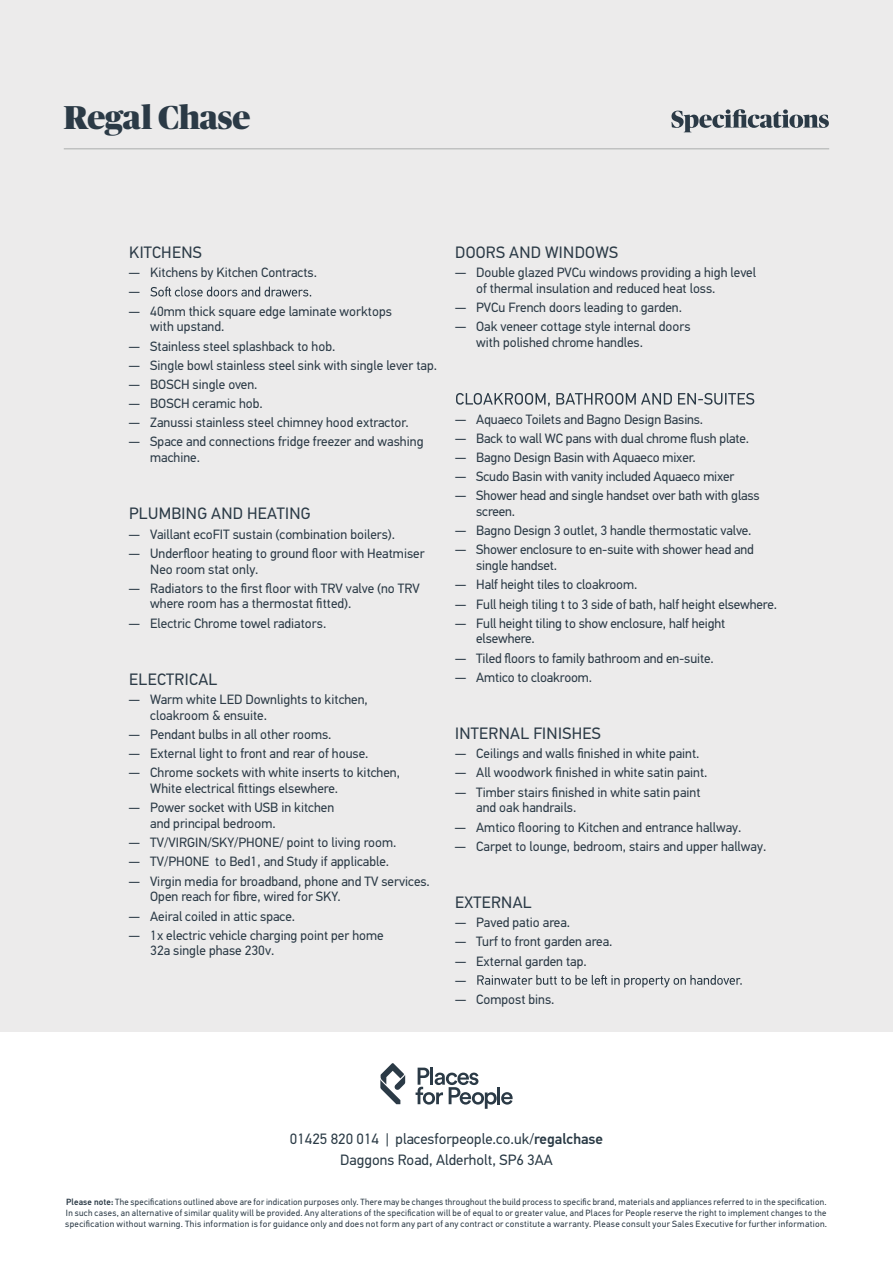
<style>
.page{position:relative;width:893px;height:1263px;background:#fff}
.page>*{position:absolute;margin:0;border:0;box-sizing:border-box;transform-origin:0 0}
.t1{font:900 33px "Publico Banner";color:#2b3a46}
.t2{font:16.5px "PF Din Text Std";letter-spacing:.02em;color:#2b3a46}
.t3{font:15px/21px "PF Din Text Std";color:#2a3a45;text-align:center}
.t4{font:13.5px/15.8px "PF Din Text Std";color:#2b3a46}
.t5{font:9px/10.8px "PF Din Text Std";letter-spacing:.035em;color:#2b3a46;text-align:justify}
.s1{font-weight:500}
</style>
<div class="page">
<div style="left:0;top:0;width:893px;height:1031px;background:#ecebeb"></div>
<svg style="left:671px;top:109px;width:158px;height:23px"></svg>
<hr style="left:64px;top:148px;width:765px;height:1px;background:#aaadac">
<svg style="left:416px;top:1067px;width:97px;height:42px"></svg>
<svg style="left:380px;top:1063px;width:25px;height:41px"></svg>
<svg style="left:150px;top:287px;width:161px;height:9px"></svg>
<svg style="left:456px;top:393px;width:298px;height:13px"></svg>
<svg style="left:477px;top:975px;width:265px;height:12px"></svg>
<h1 class="t1" style="left:64px;top:93px;width:188px">Regal Chase</h1>
<p class="t2" style="left:129px;top:243px;width:74px">KITCHENS</p>
<p class="t4" style="left:129px;top:263px;width:189px;line-height:19.2px">— Kitchens by Kitchen Contracts. —</p>
<p class="t4" style="left:150px;top:303px;width:243px;text-indent:-21px">— 40mm thick square edge laminate worktops with upstand.</p>
<p class="t4" style="left:129px;top:338px;width:208px">— Stainless steel splashback to hob.</p>
<p class="t4" style="left:129px;top:357px;width:310px">— Single bowl stainless steel sink with single lever tap.</p>
<p class="t4" style="left:129px;top:376px;width:130px">— BOSCH single oven.</p>
<p class="t4" style="left:129px;top:395px;width:135px">— BOSCH ceramic hob.</p>
<p class="t4" style="left:129px;top:415px;width:281px">— Zanussi stainless steel chimney hood extractor.</p>
<p class="t4" style="left:150px;top:434px;width:275px;text-indent:-21px">— Space and connections fridge freezer and washing machine.</p>
<p class="t2" style="left:129px;top:504px;width:183px">PLUMBING AND HEATING</p>
<p class="t4" style="left:129px;top:526px;width:268px">— Vaillant ecoFIT sustain (combination boilers).</p>
<p class="t4" style="left:150px;top:545px;width:276px;text-indent:-21px">— Underfloor heating to ground floor with Heatmiser<br>Neo room stat only.</p>
<p class="t4" style="left:150px;top:580px;width:271px;text-indent:-21px">— Radiators to the first floor with TRV valve (no TRV where room has a thermostat fitted).</p>
<p class="t4" style="left:129px;top:615px;width:199px">— Electric Chrome towel radiators.</p>
<p class="t2" style="left:129px;top:670px;width:90px">ELECTRICAL</p>
<p class="t4" style="left:150px;top:692px;width:219px;text-indent:-21px">— Warm white LED Downlights to kitchen, cloakroom &amp; ensuite.</p>
<p class="t4" style="left:129px;top:727px;width:204px">— Pendant bulbs in all other rooms.</p>
<p class="t4" style="left:129px;top:746px;width:241px">— External light to front and rear of house.</p>
<p class="t4" style="left:150px;top:765px;width:251px;text-indent:-21px">— Chrome sockets with white inserts to kitchen,<br>White electrical fittings elsewhere.</p>
<p class="t4" style="left:150px;top:800px;width:185px;text-indent:-21px">— Power socket with USB in kitchen and principal bedroom.</p>
<p class="t4" style="left:129px;top:835px;width:269px">— TV/VIRGIN/SKY/PHONE/ point to living room.</p>
<p class="t4" style="left:129px;top:854px;width:262px">— TV/PHONE to Bed1, and Study if applicable.</p>
<p class="t4" style="left:150px;top:873px;width:281px;text-indent:-21px">— Virgin media for broadband, phone and TV services.<br>Open reach for fibre, wired for SKY.</p>
<p class="t4" style="left:129px;top:908px;width:168px">— Aeiral coiled in attic space.</p>
<p class="t4" style="left:150px;top:927px;width:235px;text-indent:-21px">— 1x electric vehicle charging point per home<br>32a single phase 230v.</p>
<p class="t2" style="left:455px;top:243px;width:165px">DOORS AND WINDOWS</p>
<p class="t4" style="left:476px;top:265px;width:281px;text-indent:-21px">— Double glazed PVCu windows providing a high level of thermal insulation and reduced heat loss.</p>
<p class="t4" style="left:455px;top:300px;width:228px">— PVCu French doors leading to garden.</p>
<p class="t4" style="left:476px;top:319px;width:216px;text-indent:-21px">— Oak veneer cottage style internal doors with polished chrome handles.</p>
<p class="t4" style="left:455px;top:411px;width:250px">— Aquaeco Toilets and Bagno Design Basins.</p>
<p class="t4" style="left:455px;top:430px;width:296px">— Back to wall WC pans with dual chrome flush plate.</p>
<p class="t4" style="left:455px;top:450px;width:242px">— Bagno Design Basin with Aquaeco mixer.</p>
<p class="t4" style="left:455px;top:469px;width:281px">— Scudo Basin with vanity included Aquaeco mixer</p>
<p class="t4" style="left:476px;top:488px;width:285px;text-indent:-21px">— Shower head and single handset over bath with glass screen.</p>
<p class="t4" style="left:455px;top:523px;width:298px">— Bagno Design 3 outlet, 3 handle thermostatic valve.</p>
<p class="t4" style="left:476px;top:542px;width:279px;text-indent:-21px">— Shower enclosure to en-suite with shower head and single handset.</p>
<p class="t4" style="left:455px;top:577px;width:184px">— Half height tiles to cloakroom.</p>
<p class="t4" style="left:455px;top:596px;width:323px">— Full heigh tiling t to 3 side of bath, half height elsewhere.</p>
<p class="t4" style="left:476px;top:615px;width:251px;text-indent:-21px">— Full height tiling to show enclosure, half height elsewhere.</p>
<p class="t4" style="left:455px;top:650px;width:260px">— Tiled floors to family bathroom and en-suite.</p>
<p class="t4" style="left:455px;top:669px;width:139px">— Amtico to cloakroom.</p>
<p class="t2" style="left:455px;top:724px;width:147px">INTERNAL FINISHES</p>
<p class="t4" style="left:455px;top:746px;width:246px">— Ceilings and walls finished in white paint.</p>
<p class="t4" style="left:455px;top:765px;width:254px">— All woodwork finished in white satin paint.</p>
<p class="t4" style="left:476px;top:784px;width:226px;text-indent:-21px">— Timber stairs finished in white satin paint and oak handrails.</p>
<p class="t4" style="left:455px;top:819px;width:288px">— Amtico flooring to Kitchen and entrance hallway.</p>
<p class="t4" style="left:455px;top:838px;width:313px">— Carpet to lounge, bedroom, stairs and upper hallway.</p>
<p class="t2" style="left:455px;top:893px;width:78px">EXTERNAL</p>
<p class="t4" style="left:455px;top:915px;width:117px">— Paved patio area.</p>
<p class="t4" style="left:455px;top:934px;width:159px">— Turf to front garden area.</p>
<p class="t4" style="left:455px;top:951px;width:133px;line-height:19.2px">— External garden tap. —</p>
<p class="t4" style="left:455px;top:991px;width:101px">— Compost bins.</p>
<p class="t3" style="left:290px;top:1128px;width:315px">01425 820 014 | placesforpeople.co.uk/<span class="s1">regalchase<br></span>Daggons Road, Alderholt, SP6 3AA</p>
<p class="t5" style="left:65px;top:1197px;width:763px"><span class="s1">Please note:</span> The specifications outlined above are for indication purposes only. There may be changes throughout the build process to specific brand, materials and appliances referred to in the specification.<br>In such cases, an alternative of similar quality will be provided. Any alterations of the specification will be of equal to or greater value, and Places for People reserve the right to implement changes to the specification without warning. This information is for guidance only and does not form any part of any contract or constitute a warranty. Please consult your Sales Executive for further information.</p>
</div>
